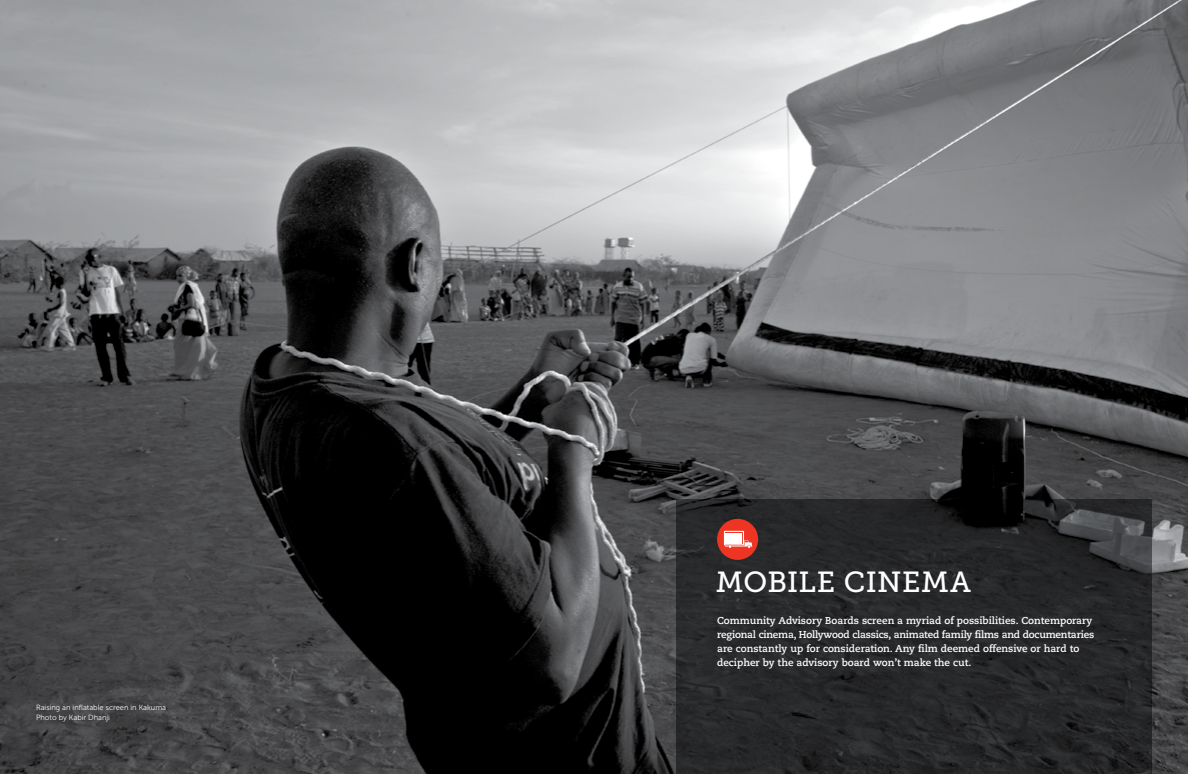
<style>
.page{position:relative;width:1188px;height:774px;background:#fff}
.page>*{position:absolute;margin:0;border:0;box-sizing:border-box;transform-origin:0 0}
.t1{font:29px "Museo Slab 500";letter-spacing:.015em;color:#fff}
.t2{font:700 10px/14px "Caecilia";color:#fff}
.t3{font:7.5px/10px "Museo Sans 300";color:#fff}
</style>
<div class="page">
<img style="left:0;top:0;width:1188px;height:774px">
<svg style="left:676px;top:499px;width:476px;height:275px;background:#272729"></svg>
<div style="left:717px;top:519px;width:41px;height:41px;background:#ee3524;border-radius:50%"></div>
<svg style="left:724px;top:531px;width:28px;height:17px"></svg>
<p class="t3" style="left:36px;top:702px;width:132px">Raising an inflatable screen in Kakuma<br>Photo by Kabir Dhanji</p>
<h1 class="t1" style="left:716px;top:566px;width:256px">MOBILE CINEMA</h1>
<p class="t2" style="left:717px;top:614px;width:379px">Community Advisory Boards screen a myriad of possibilities. Contemporary regional cinema, Hollywood classics, animated family films and documentaries are constantly up for consideration. Any film deemed offensive or hard to decipher by the advisory board won’t make the cut.</p>
</div>
